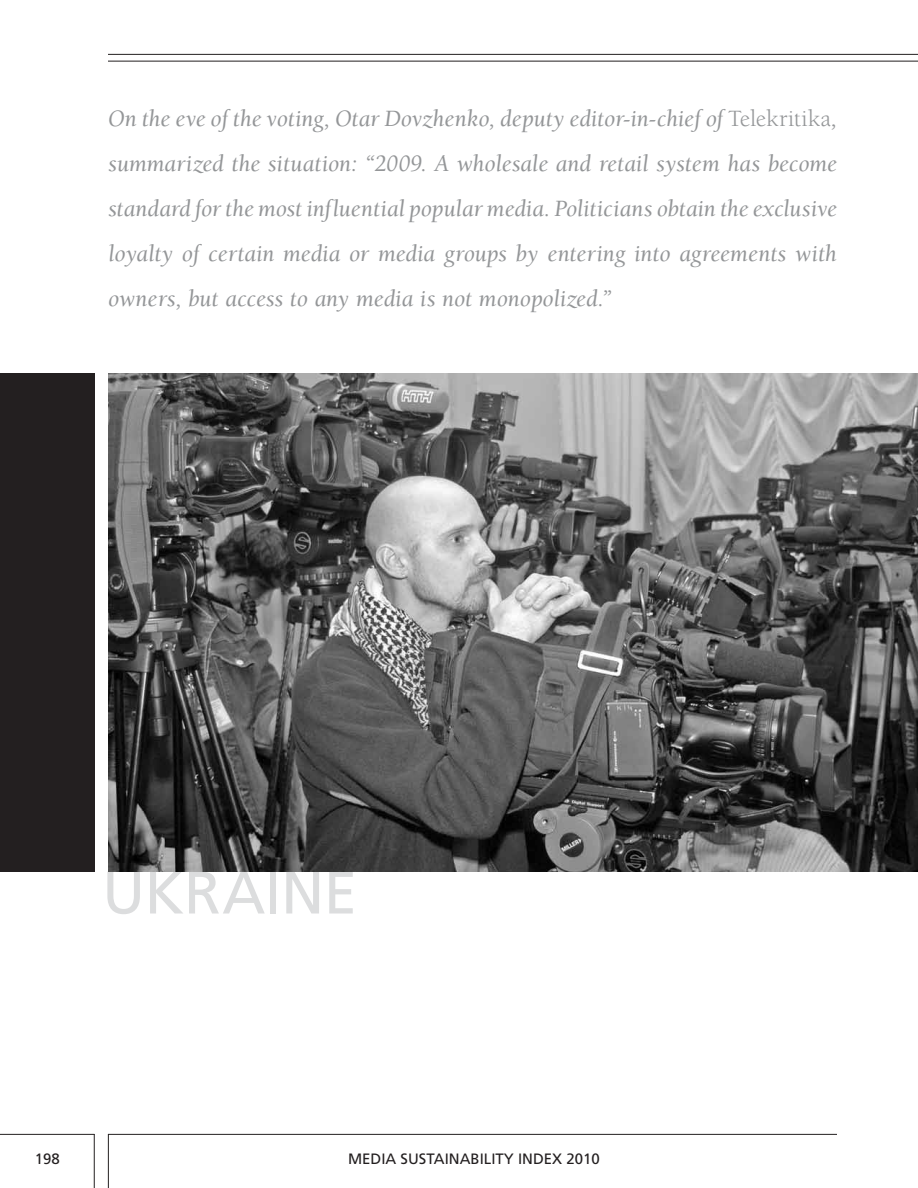
<style>
.page{position:relative;width:918px;height:1188px;background:#fff}
.page>*{position:absolute;margin:0;border:0;box-sizing:border-box;transform-origin:0 0}
.t1{font:60px "Frutiger LT Pro";color:#dcddde}
.t2{font:italic 24px/45px "Berkeley";color:#949698;text-align:justify}
.t3{font:15px "Frutiger LT Pro";color:#231f20}
.s1{font-style:normal}
</style>
<div class="page">
<hr style="left:108px;top:1134px;width:729px;height:1px;background:#231f20">
<hr style="left:0;top:1134px;width:94px;height:1px;background:#231f20">
<hr style="left:94px;top:1134px;width:1px;height:54px;background:#231f20">
<hr style="left:108px;top:1134px;width:1px;height:54px;background:#231f20">
<div style="left:0;top:373px;width:94px;height:499px;background:#231f20"></div>
<hr style="left:108px;top:61px;width:810px;height:1px;background:#231f20">
<hr style="left:108px;top:54px;width:810px;height:1px;background:#231f20">
<img style="left:108px;top:373px;width:810px;height:499px">
<p class="t2" style="left:108px;top:96px;width:731px">On the eve of the voting, Otar Dovzhenko, deputy editor-in-chief of <span class="s1">Telekritika</span>, summarized the situation: “2009. A wholesale and retail system has become standard for the most influential popular media. Politicians obtain the exclusive loyalty of certain media or media groups by entering into agreements with owners, but access to any media is not monopolized.”</p>
<h1 class="t1" style="left:102px;top:857px;width:78px">UKRAINE</h1>
<p class="t3" style="left:35px;top:1150px;width:27px">198</p>
<p class="t3" style="left:348px;top:1150px;width:253px">MEDIA SUSTAINABILITY INDEX 2010</p>
</div>
